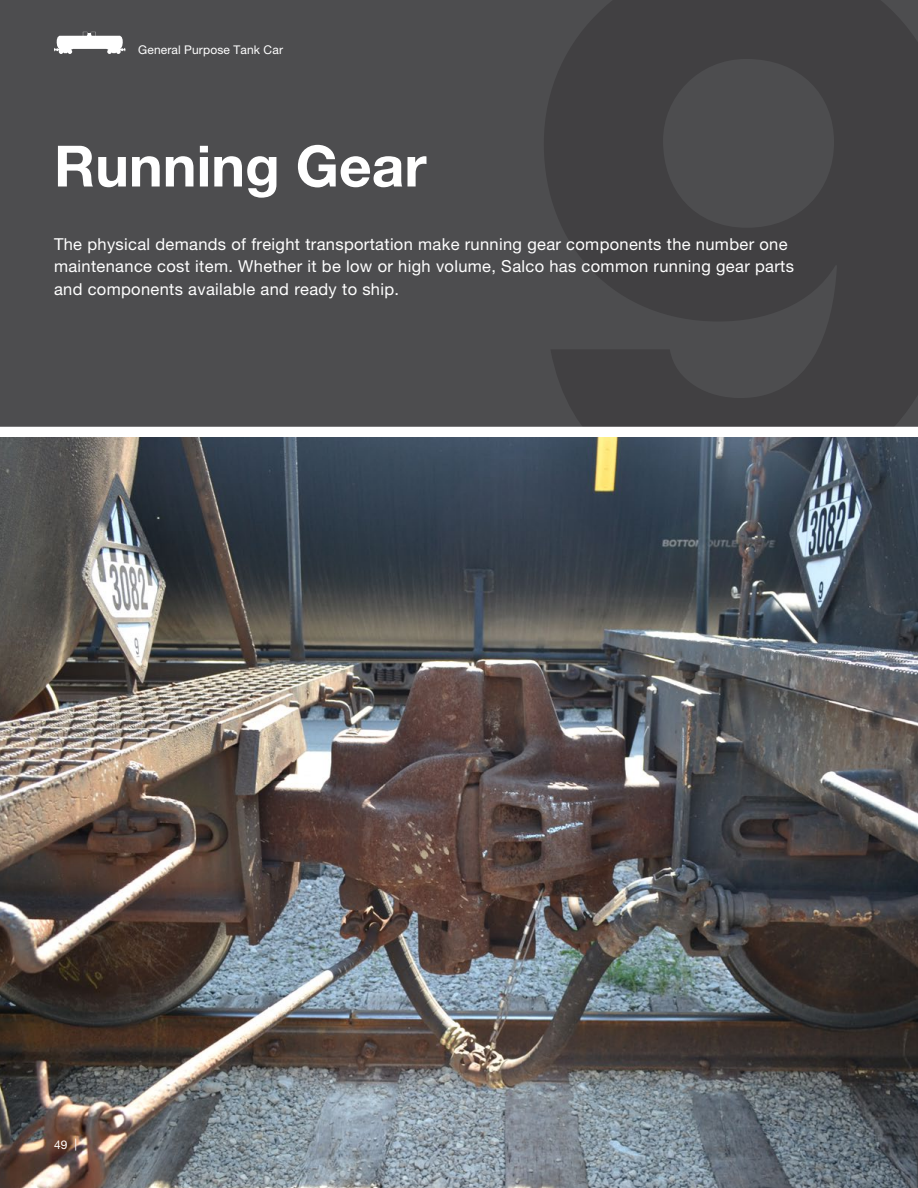
<style>
.page{position:relative;width:918px;height:1188px;background:#fff}
.page>*{position:absolute;margin:0;border:0;box-sizing:border-box;transform-origin:0 0}
.t1{font:700 57px "Helvetica Neue LT Pro";color:#fff}
.t2{font:16.5px/22.5px "Helvetica Neue LT Pro";letter-spacing:.02em;color:#fff}
.t3{font:12px "Helvetica Neue LT Pro";letter-spacing:.01em;color:#fff}
</style>
<div class="page">
<div style="left:0;top:0;width:918px;height:432px;background:#4d4d4f"></div>
<div style="left:0;top:427px;width:918px;height:10px;background:#fff"></div>
<svg style="left:54px;top:32px;width:71px;height:22px"></svg>
<img style="left:0;top:437px;width:918px;height:751px">
<p class="t3" style="left:138px;top:43px;width:146px">General Purpose Tank Car</p>
<h1 class="t1" style="left:54px;top:131px;width:374px">Running Gear</h1>
<p class="t2" style="left:54px;top:232px;width:742px">The physical demands of freight transportation make running gear components the number one maintenance cost item. Whether it be low or high volume, Salco has common running gear parts and components available and ready to ship.</p>
<p class="t3" style="left:54px;top:1138px;width:25px">49 |</p>
</div>
